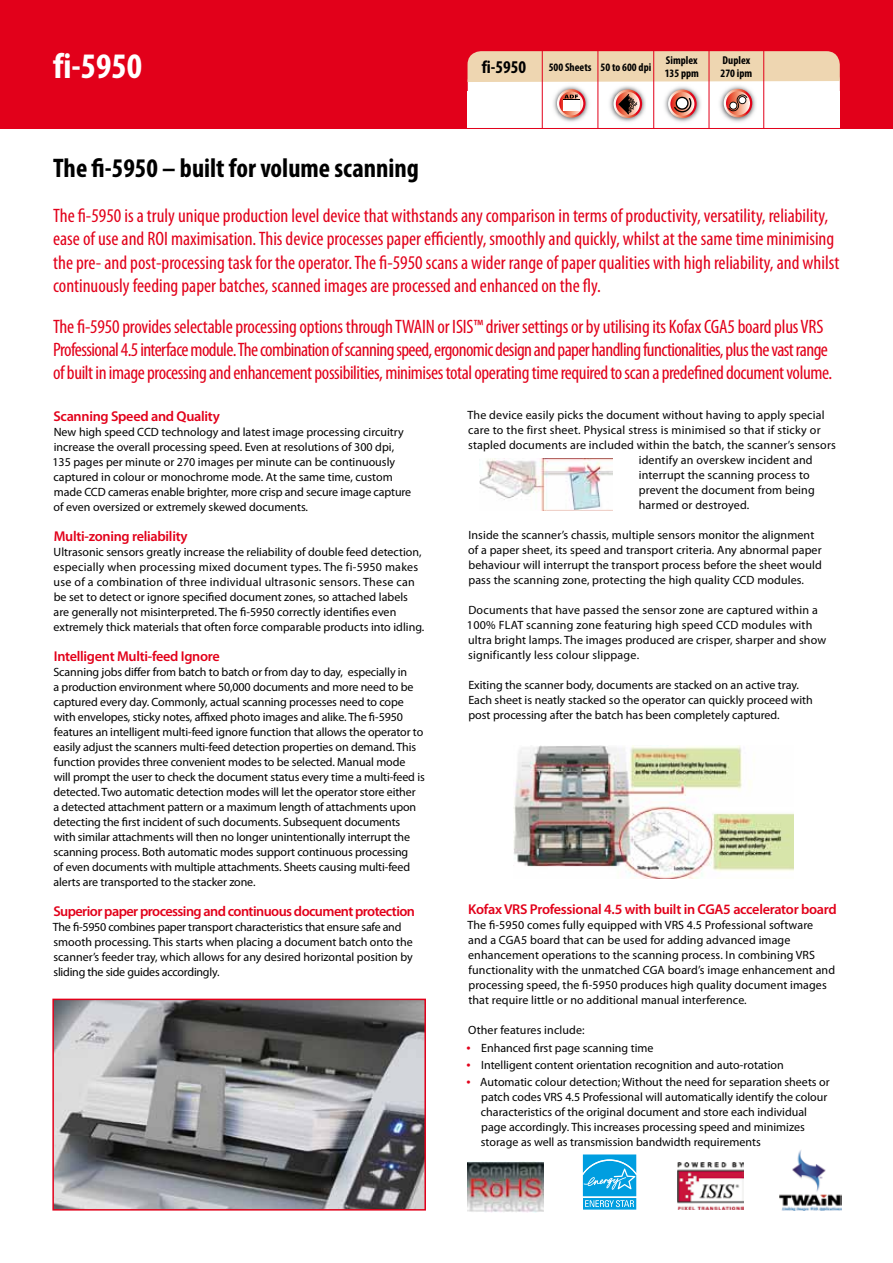
<style>
.page{position:relative;width:893px;height:1263px;background:#fff}
.page>*{position:absolute;margin:0;border:0;box-sizing:border-box;transform-origin:0 0}
.t1{font:700 condensed 36px "Myriad Pro";color:#fff}
.t2{font:700 condensed 27px "Myriad Pro";color:#000}
.t3{font:condensed 19.5px/23.4px "Myriad Pro";letter-spacing:-.01em;color:#e2001a}
.t4{font:700 condensed 18px "Myriad Pro";color:#000}
.t5{font:600 14.25px "Myriad Pro";letter-spacing:-.02em;color:#e2001a}
.t6{font:600 14.25px "Myriad Pro";letter-spacing:-.04em;color:#e2001a}
.t7{font:12px/15px "Myriad Pro";color:#000}
.t8{font:12px/15px "Myriad Pro";letter-spacing:.02em;color:#000}
.t9{font:700 condensed 11.4px/12.6px "Myriad Pro";color:#000}
.s1{font-size:15px;color:#e2001a}
</style>
<div class="page">
<img style="left:55px;top:1002px;width:368px;height:205px">
<div style="left:52px;top:999px;width:374px;height:211px;border:2px solid #e2001a"></div>
<img style="left:468px;top:1162px;width:75px;height:50px">
<svg style="left:582px;top:1154px;width:55px;height:56px;background:#36b2e6"></svg>
<img style="left:678px;top:1162px;width:65px;height:48px">
<img style="left:779px;top:1150px;width:62px;height:60px">
<img style="left:480px;top:458px;width:133px;height:52px">
<img style="left:514px;top:745px;width:280px;height:134px">
<div style="left:0;top:0;width:891px;height:128px;background:#e2001a"></div>
<div style="left:468px;top:64px;width:372px;height:64px;background:#fff;border-radius:18px"></div>
<svg style="left:467px;top:51px;width:373px;height:31px;background:#edd2ae"></svg>
<img style="left:614px;top:86px;width:27px;height:6px">
<svg style="left:613px;top:89px;width:29px;height:29px"></svg>
<img style="left:669px;top:86px;width:27px;height:6px">
<svg style="left:668px;top:90px;width:29px;height:28px"></svg>
<img style="left:558px;top:86px;width:26px;height:6px">
<svg style="left:557px;top:89px;width:28px;height:29px"></svg>
<img style="left:724px;top:86px;width:28px;height:6px">
<svg style="left:724px;top:89px;width:28px;height:28px"></svg>
<div style="left:726px;top:91px;width:24px;height:24px;background:#ef8c6b;border-radius:12px"></div>
<svg style="left:468px;top:92px;width:372px;height:36px"></svg>
<hr style="left:542px;top:41px;width:1px;height:87px;background:#e2001a">
<hr style="left:598px;top:41px;width:1px;height:87px;background:#e2001a">
<hr style="left:653px;top:41px;width:1px;height:87px;background:#e2001a">
<hr style="left:709px;top:41px;width:1px;height:87px;background:#e2001a">
<hr style="left:763px;top:41px;width:1px;height:87px;background:#e2001a">
<hr style="left:0;top:128px;width:893px;height:1px;background:#e2001a">
<h1 class="t1" style="left:53px;top:44px;width:90px">fi-5950</h1>
<h3 class="t4" style="left:482px;top:55px;width:46px">fi-5950</h3>
<p class="t9" style="left:549px;top:60px;width:104px">500 Sheets 50 to 600 dpi</p>
<p class="t9" style="left:665px;top:54px;width:36px">Simplex<br>135 ppm</p>
<p class="t9" style="left:721px;top:54px;width:33px">Duplex<br>270 ipm</p>
<h2 class="t2" style="left:53px;top:151px;width:367px">The fi-5950 – built for volume scanning</h2>
<p class="t3" style="left:53px;top:204px;width:788px">The fi-5950 is a truly unique production level device that withstands any comparison in terms of productivity, versatility, reliability, ease of use and ROI maximisation. This device processes paper efficiently, smoothly and quickly, whilst at the same time minimising the pre- and post-processing task for the operator. The fi-5950 scans a wider range of paper qualities with high reliability, and whilst continuously feeding paper batches, scanned images are processed and enhanced on the fly.</p>
<p class="t3" style="left:53px;top:314px;width:781px">The fi-5950 provides selectable processing options through TWAIN or ISIS™ driver settings or by utilising its Kofax CGA5 board plus VRS<br>Professional 4.5 interface module. The combination of scanning speed, ergonomic design and paper handling functionalities, plus the vast range of built in image processing and enhancement possibilities, minimises total operating time required to scan a predefined document volume.</p>
<p class="t5" style="left:53px;top:407px;width:168px">Scanning Speed and Quality</p>
<p class="t7" style="left:52px;top:424px;width:360px">New high speed CCD technology and latest image processing circuitry increase the overall processing speed. Even at resolutions of 300 dpi, 135 pages per minute or 270 images per minute can be continuously captured in colour or monochrome mode. At the same time, custom made CCD cameras enable brighter, more crisp and secure image capture of even oversized or extremely skewed documents.</p>
<p class="t5" style="left:54px;top:527px;width:135px">Multi-zoning reliability</p>
<p class="t7" style="left:54px;top:544px;width:372px">Ultrasonic sensors greatly increase the reliability of double feed detection, especially when processing mixed document types. The fi-5950 makes use of a combination of three individual ultrasonic sensors. These can be set to detect or ignore specified document zones, so attached labels are generally not misinterpreted. The fi-5950 correctly identifies even extremely thick materials that often force comparable products into idling.</p>
<p class="t5" style="left:54px;top:647px;width:168px">Intelligent Multi-feed Ignore</p>
<p class="t7" style="left:53px;top:664px;width:373px">Scanning jobs differ from batch to batch or from day to day, especially in<br>a production environment where 50,000 documents and more need to be captured every day. Commonly, actual scanning processes need to cope with envelopes, sticky notes, affixed photo images and alike. The fi-5950 features an intelligent multi-feed ignore function that allows the operator to easily adjust the scanners multi-feed detection properties on demand. This function provides three convenient modes to be selected. Manual mode will prompt the user to check the document status every time a multi-feed is detected. Two automatic detection modes will let the operator store either<br>a detected attachment pattern or a maximum length of attachments upon detecting the first incident of such documents. Subsequent documents with similar attachments will then no longer unintentionally interrupt the scanning process. Both automatic modes support continuous processing<br>of even documents with multiple attachments. Sheets causing multi-feed alerts are transported to the stacker zone.</p>
<p class="t6" style="left:53px;top:902px;width:363px">Superior paper processing and continuous document protection</p>
<p class="t7" style="left:53px;top:919px;width:362px">The fi-5950 combines paper transport characteristics that ensure safe and smooth processing. This starts when placing a document batch onto the scanner’s feeder tray, which allows for any desired horizontal position by sliding the side guides accordingly.</p>
<p class="t7" style="left:467px;top:408px;width:359px">The device easily picks the document without having to apply special</p>
<p class="t8" style="left:468px;top:423px;width:354px">care to the first sheet. Physical stress is minimised so that if sticky or</p>
<p class="t7" style="left:468px;top:438px;width:369px">stapled documents are included within the batch, the scanner’s sensors</p>
<p class="t7" style="left:639px;top:453px;width:176px">identify an overskew incident and</p>
<p class="t7" style="left:639px;top:468px;width:173px">interrupt the scanning process to</p>
<p class="t7" style="left:639px;top:483px;width:177px">prevent the document from being</p>
<p class="t7" style="left:639px;top:498px;width:112px">harmed or destroyed.</p>
<p class="t7" style="left:468px;top:528px;width:355px">Inside the scanner’s chassis, multiple sensors monitor the alignment of a paper sheet, its speed and transport criteria. Any abnormal paper behaviour will interrupt the transport process before the sheet would pass the scanning zone, protecting the high quality CCD modules.</p>
<p class="t8" style="left:467px;top:603px;width:361px">Documents that have passed the sensor zone are captured within a 100% FLAT scanning zone featuring high speed CCD modules with ultra bright lamps. The images produced are crisper, sharper and show significantly less colour slippage.</p>
<p class="t7" style="left:468px;top:678px;width:346px">Exiting the scanner body, documents are stacked on an active tray.<br>Each sheet is neatly stacked so the operator can quickly proceed with post processing after the batch has been completely captured.</p>
<p class="t5" style="left:468px;top:900px;width:370px">Kofax VRS Professional 4.5 with built in CGA5 accelerator board</p>
<p class="t7" style="left:467px;top:918px;width:369px">The fi-5950 comes fully equipped with VRS 4.5 Professional software and a CGA5 board that can be used for adding advanced image enhancement operations to the scanning process. In combining VRS functionality with the unmatched CGA board’s image enhancement and processing speed, the fi-5950 produces high quality document images that require little or no additional manual interference.</p>
<p class="t7" style="left:468px;top:1023px;width:118px">Other features include:</p>
<p class="t7" style="left:466px;top:1040px;width:188px"><span class="s1">•</span> Enhanced first page scanning time</p>
<p class="t7" style="left:466px;top:1057px;width:319px"><span class="s1">•</span> Intelligent content orientation recognition and auto-rotation</p>
<p class="t7" style="left:481px;top:1074px;width:350px;text-indent:-14px"><span class="s1">•</span> Automatic colour detection; Without the need for separation sheets or patch codes VRS 4.5 Professional will automatically identify the colour characteristics of the original document and store each individual page accordingly. This increases processing speed and minimizes storage as well as transmission bandwidth requirements</p>
</div>
